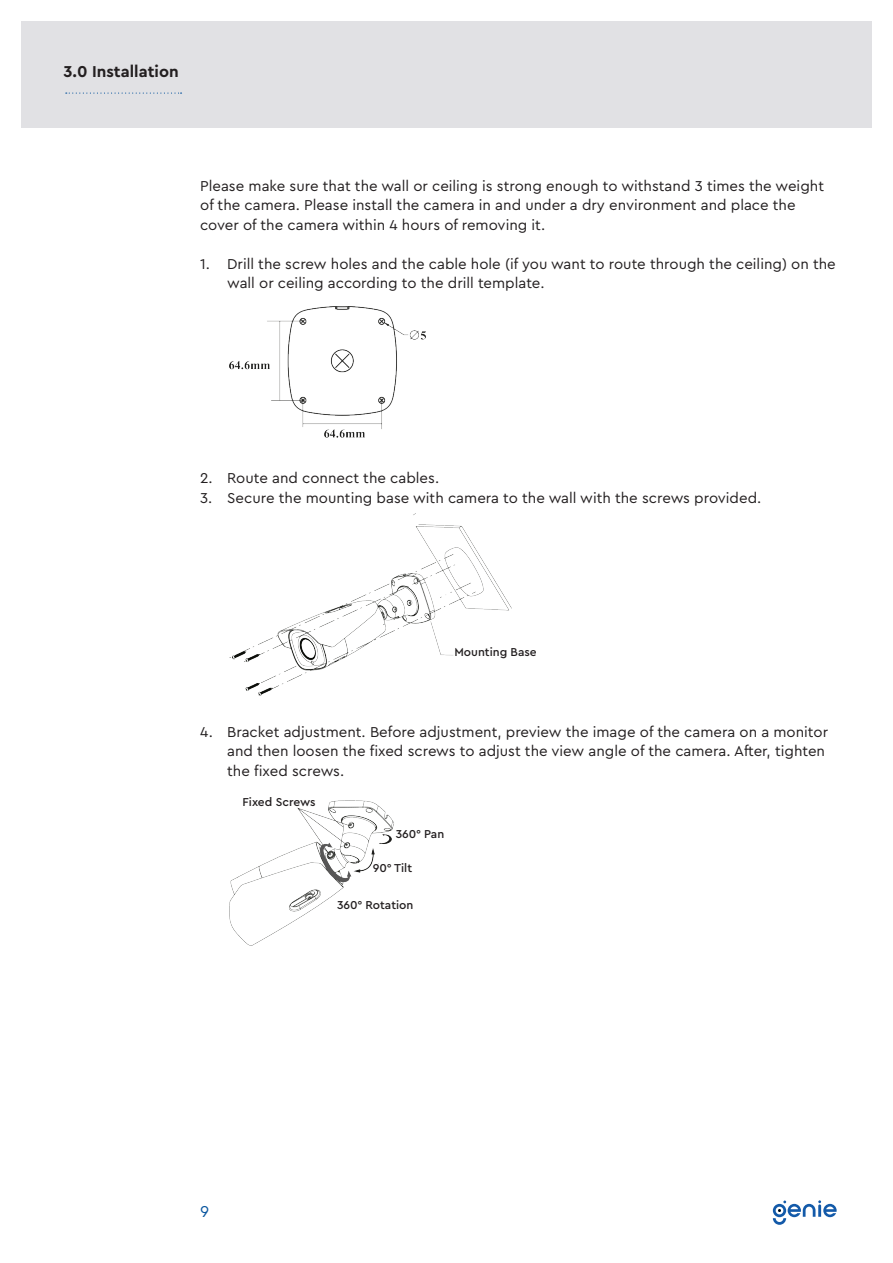
<style>
.page{position:relative;width:893px;height:1263px;background:#fff}
.page>*{position:absolute;margin:0;border:0;box-sizing:border-box;transform-origin:0 0}
.Section_Title{font:700 16.5px "Cera Pro";color:#231f20}
.t1{font:16.5px "Cera Pro";color:#09559e}
.t2{font:15px/19.5px "Cera Pro";color:#231f20}
.t3{font:500 12px "Cera Pro";color:#231f20}
</style>
<div class="page">
<div style="left:21px;top:21px;width:851px;height:107px;background:#e1e1e4"></div>
<svg style="left:773px;top:1200px;width:64px;height:25px"></svg>
<svg style="left:66px;top:93px;width:116px;height:1px"></svg>
<img style="left:230px;top:306px;width:195px;height:131px">
<img style="left:229px;top:513px;width:282px;height:182px">
<img style="left:230px;top:801px;width:164px;height:144px">
<p class="Section_Title" style="left:64px;top:60px;width:117px">3.0 Installation</p>
<p class="t2" style="left:200px;top:175px;width:625px">Please make sure that the wall or ceiling is strong enough to withstand 3 times the weight of the camera. Please install the camera in and under a dry environment and place the cover of the camera within 4 hours of removing it.</p>
<p class="t2" style="left:227px;top:253px;width:610px;text-indent:-27px">1. Drill the screw holes and the cable hole (if you want to route through the ceiling) on the wall or ceiling according to the drill template.</p>
<p class="t2" style="left:200px;top:468px;width:240px">2. Route and connect the cables.</p>
<p class="t2" style="left:200px;top:487px;width:563px">3. Secure the mounting base with camera to the wall with the screws provided.</p>
<p class="t3" style="left:454px;top:644px;width:84px">Mounting Base</p>
<p class="t2" style="left:227px;top:721px;width:602px;text-indent:-27px">4. Bracket adjustment. Before adjustment, preview the image of the camera on a monitor and then loosen the fixed screws to adjust the view angle of the camera. After, tighten the fixed screws.</p>
<p class="t3" style="left:243px;top:794px;width:74px">Fixed Screws</p>
<p class="t3" style="left:396px;top:826px;width:50px">360° Pan</p>
<p class="t3" style="left:373px;top:860px;width:41px">90° Tilt</p>
<p class="t3" style="left:337px;top:897px;width:78px">360° Rotation</p>
<p class="t1" style="left:200px;top:1200px;width:11px">9</p>
</div>
